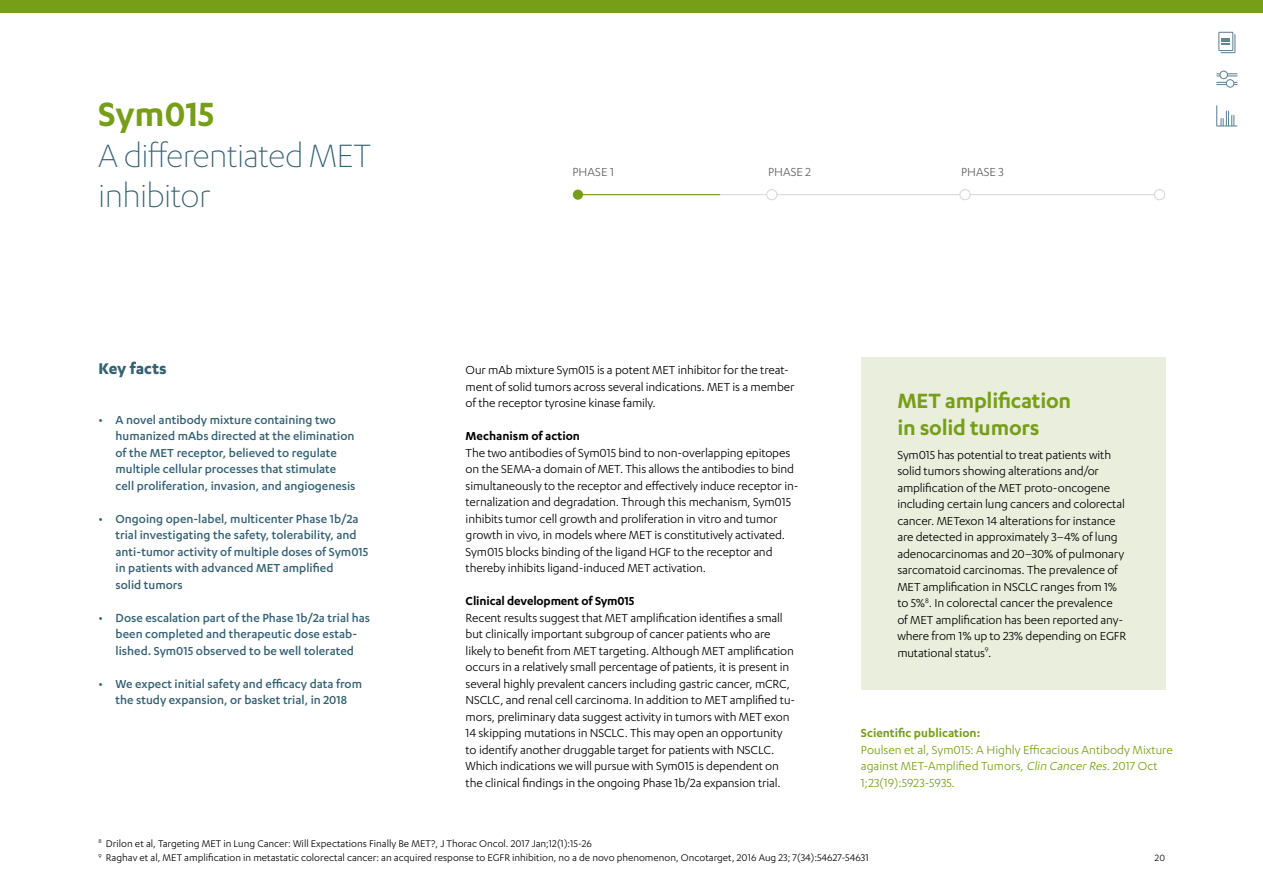
<style>
.page{position:relative;width:1263px;height:893px;background:#fff}
.page>*{position:absolute;margin:0;border:0;box-sizing:border-box;transform-origin:0 0}
.t1{font:600 39px "Karbon";letter-spacing:-.005em;color:#779e18}
.t2{font:300 37.5px/40.5px "Karbon";letter-spacing:-.02em;color:#346174}
.t3{font:600 24px/27px "Karbon";letter-spacing:-.01em;color:#779e18}
.t4{font:700 18px "Karbon";color:#346174}
.t5{font:13.5px/16.5px "Karbon";letter-spacing:-.01em;color:#000}
.t6{font:500 13.5px/16.5px "Karbon";color:#346174}
.t7{font:13.5px/16.5px "Karbon";color:#779e18}
.t8{font:600 13.5px "Karbon";letter-spacing:-.01em;color:#000}
.t9{font:600 13.5px "Karbon";color:#779e18}
.t10{font:13.5px "Karbon";color:#636362}
.t11{font:11.25px/14.2px "Karbon";color:#000}
.t12{font:10.5px "Karbon";color:#000}
.s1{font-style:italic}
</style>
<div class="page">
<div style="left:861px;top:358px;width:304px;height:332px;background:#eaefdd"></div>
<div style="left:0;top:0;width:1263px;height:12px;background:#779e18"></div>
<hr style="left:583px;top:194px;width:576px;height:1px;background:#dadada">
<div style="left:573px;top:190px;width:10px;height:10px;background:#779e18;border-radius:50%"></div>
<div style="left:960px;top:190px;width:10px;height:10px;background:#fff;border-radius:50%"></div>
<div style="left:959px;top:189px;width:12px;height:11px;border:1px solid #dadada;border-radius:50%"></div>
<div style="left:1154px;top:190px;width:10px;height:10px;background:#fff;border-radius:50%"></div>
<div style="left:1154px;top:189px;width:11px;height:11px;border:1px solid #dadada;border-radius:50%"></div>
<hr style="left:583px;top:194px;width:137px;height:1px;background:#779e18">
<div style="left:767px;top:190px;width:10px;height:10px;background:#fff;border-radius:50%"></div>
<div style="left:766px;top:189px;width:11px;height:11px;border:1px solid #dadada;border-radius:50%"></div>
<svg style="left:1216px;top:71px;width:22px;height:17px"></svg>
<svg style="left:1216px;top:105px;width:22px;height:22px"></svg>
<svg style="left:1218px;top:32px;width:17px;height:21px"></svg>
<h1 class="t1" style="left:98px;top:92px;width:118px">Sym015</h1>
<h2 class="t2" style="left:98px;top:134px;width:274px">A differentiated MET inhibitor</h2>
<h3 class="t4" style="left:99px;top:359px;width:70px">Key facts</h3>
<p class="t6" style="left:116px;top:411px;width:242px;text-indent:-17px">• A novel antibody mixture containing two humanized mAbs directed at the elimination of the MET receptor, believed to regulate multiple cellular processes that stimulate cell proliferation, invasion, and angiogenesis</p>
<p class="t6" style="left:116px;top:510px;width:254px;text-indent:-17px">• Ongoing open-label, multicenter Phase 1b/2a trial investigating the safety, tolerability, and anti-tumor activity of multiple doses of Sym015 in patients with advanced MET amplified<br>solid tumors</p>
<p class="t6" style="left:99px;top:609px;width:273px;text-align:center">• Dose escalation part of the Phase 1b/2a trial has been completed and therapeutic dose estab&shy;lished. Sym015 observed to be well tolerated</p>
<p class="t6" style="left:99px;top:675px;width:265px;text-align:center">• We expect initial safety and efficacy data from the study expansion, or basket trial, in 2018</p>
<p class="t10" style="left:573px;top:164px;width:43px">PHASE 1</p>
<p class="t10" style="left:768px;top:164px;width:45px">PHASE 2</p>
<p class="t10" style="left:961px;top:164px;width:44px">PHASE 3</p>
<p class="t5" style="left:466px;top:361px;width:330px">Our mAb mixture Sym015 is a potent MET inhibitor for the treat&shy;ment of solid tumors across several indications. MET is a member of the receptor tyrosine kinase family.</p>
<p class="t8" style="left:466px;top:428px;width:116px">Mechanism of action</p>
<p class="t5" style="left:466px;top:444px;width:334px">The two antibodies of Sym015 bind to non-overlapping epitopes on the SEMA-a domain of MET. This allows the antibodies to bind simultaneously to the receptor and effectively induce receptor in&shy;ternalization and degradation. Through this mechanism, Sym015 inhibits tumor cell growth and proliferation in vitro and tumor growth in vivo, in models where MET is constitutively activated.<br>Sym015 blocks binding of the ligand HGF to the receptor and thereby inhibits ligand-induced MET activation.</p>
<p class="t8" style="left:466px;top:593px;width:170px">Clinical development of Sym015</p>
<p class="t5" style="left:466px;top:609px;width:331px">Recent results suggest that MET amplification identifies a small but clinically important subgroup of cancer patients who are likely to benefit from MET targeting. Although MET amplification occurs in a relatively small percentage of patients, it is present in several highly prevalent cancers including gastric cancer, mCRC, NSCLC, and renal cell carcinoma. In addition to MET amplified tu&shy;mors, preliminary data suggest activity in tumors with MET exon 14 skipping mutations in NSCLC. This may open an opportunity to identify another druggable target for patients with NSCLC.<br>Which indications we will pursue with Sym015 is dependent on the clinical findings in the ongoing Phase 1b/2a expansion trial.</p>
<h3 class="t3" style="left:897px;top:386px;width:175px">MET amplification in solid tumors</h3>
<p class="t5" style="left:897px;top:446px;width:230px">Sym015 has potential to treat patients with solid tumors showing alterations and/or amplification of the MET proto-oncogene including certain lung cancers and colorectal cancer. METexon 14 alterations for instance are detected in approximately 3–4% of lung adenocarcinomas and 20–30% of pulmonary sarcomatoid carcinomas. The prevalence of MET amplification in NSCLC ranges from 1% to 5%<sup>8</sup>. In colorectal cancer the prevalence of MET amplification has been reported any&shy;where from 1% up to 23% depending on EGFR mutational status<sup>9</sup>.</p>
<p class="t9" style="left:861px;top:725px;width:121px">Scientific publication:</p>
<p class="t7" style="left:861px;top:741px;width:313px">Poulsen et al, Sym015: A Highly Efficacious Antibody Mixture against MET-Amplified Tumors, <span class="s1">Clin CancerRes.</span>2017 Oct<br>1;23(19):5923-5935.</p>
<p class="t11" style="left:99px;top:836px;width:772px"><sup>8</sup> Drilon et al, Targeting MET in Lung Cancer: Will Expectations Finally Be MET?, J Thorac Oncol. 2017 Jan;12(1):15-26<br><sup>9</sup> Raghav et al, MET amplification in metastatic colorectal cancer: an acquired response to EGFR inhibition, no a de novo phenomenon, Oncotarget, 2016 Aug 23; 7(34):54627-54631</p>
<p class="t12" style="left:1155px;top:852px;width:12px">20</p>
</div>
